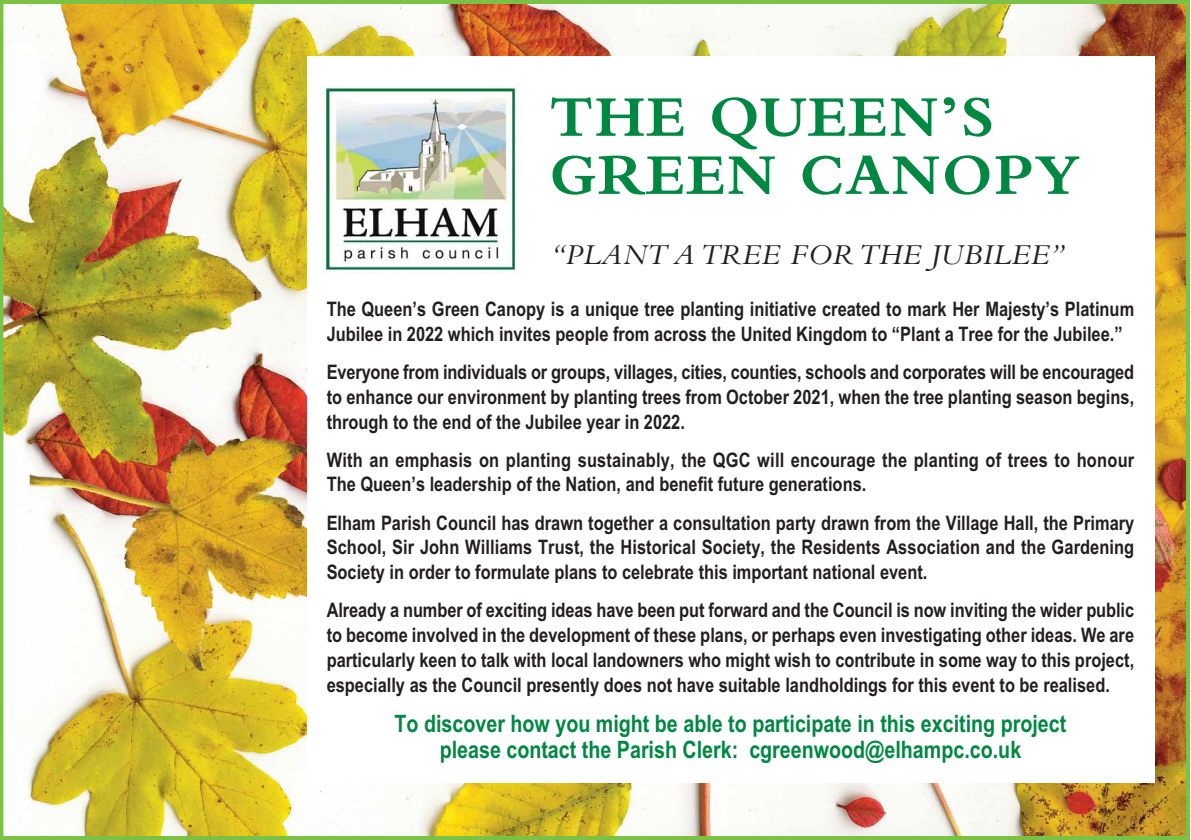
<style>
.page{position:relative;width:1191px;height:840px;background:#fff}
.page>*{position:absolute;margin:0;border:0;box-sizing:border-box;transform-origin:0 0}
.t1{font:700 60px/58px "Bembo";letter-spacing:.03em;color:#008842}
.t2{font:italic 30px "Bembo";letter-spacing:.025em;color:#231f20}
.t3{font:700 24px/26px "Arial Narrow";color:#008842;text-align:center}
.t4{font:700 20px/24.6px "Arial Narrow";color:#231f20;text-align:justify}
</style>
<div class="page">
<img style="left:5px;top:5px;width:1180px;height:829px">
<div style="left:0;top:0;width:1190px;height:839px;border:4px solid #7ac146"></div>
<div style="left:307px;top:57px;width:847px;height:725px;background:#fff"></div>
<img style="left:322px;top:87px;width:194px;height:184px">
<h1 class="t1" style="left:549px;top:93px;width:532px">THE QUEEN’S<br>GREEN CANOPY</h1>
<h2 class="t2" style="left:549px;top:243px;width:517px">“PLANT A TREE FOR THE JUBILEE”</h2>
<p class="t4" style="left:327px;top:299px;width:809px">The Queen’s Green Canopy is a unique tree planting initiative created to mark Her Majesty’s Platinum<br>Jubilee in 2022 which invites people from across the United Kingdom to “Plant a Tree for the Jubilee.”</p>
<p class="t4" style="left:327px;top:362px;width:809px">Everyone from individuals or groups, villages, cities, counties, schools and corporates will be encouraged to enhance our environment by planting trees from October 2021, when the tree planting season begins, through to the end of the Jubilee year in 2022.</p>
<p class="t4" style="left:327px;top:449px;width:809px">With an emphasis on planting sustainably, the QGC will encourage the planting of trees to honour<br>The Queen’s leadership of the Nation, and benefit future generations.</p>
<p class="t4" style="left:327px;top:512px;width:809px">Elham Parish Council has drawn together a consultation party drawn from the Village Hall, the Primary School, Sir John Williams Trust, the Historical Society, the Residents Association and the Gardening Society in order to formulate plans to celebrate this important national event.</p>
<p class="t4" style="left:327px;top:599px;width:809px">Already a number of exciting ideas have been put forward and the Council is now inviting the wider public to become involved in the development of these plans, or perhaps even investigating other ideas. We are particularly keen to talk with local landowners who might wish to contribute in some way to this project, especially as the Council presently does not have suitable landholdings for this event to be realised.</p>
<p class="t3" style="left:394px;top:712px;width:673px">To discover how you might be able to participate in this exciting project please contact the Parish Clerk: cgreenwood@elhampc.co.uk</p>
</div>
